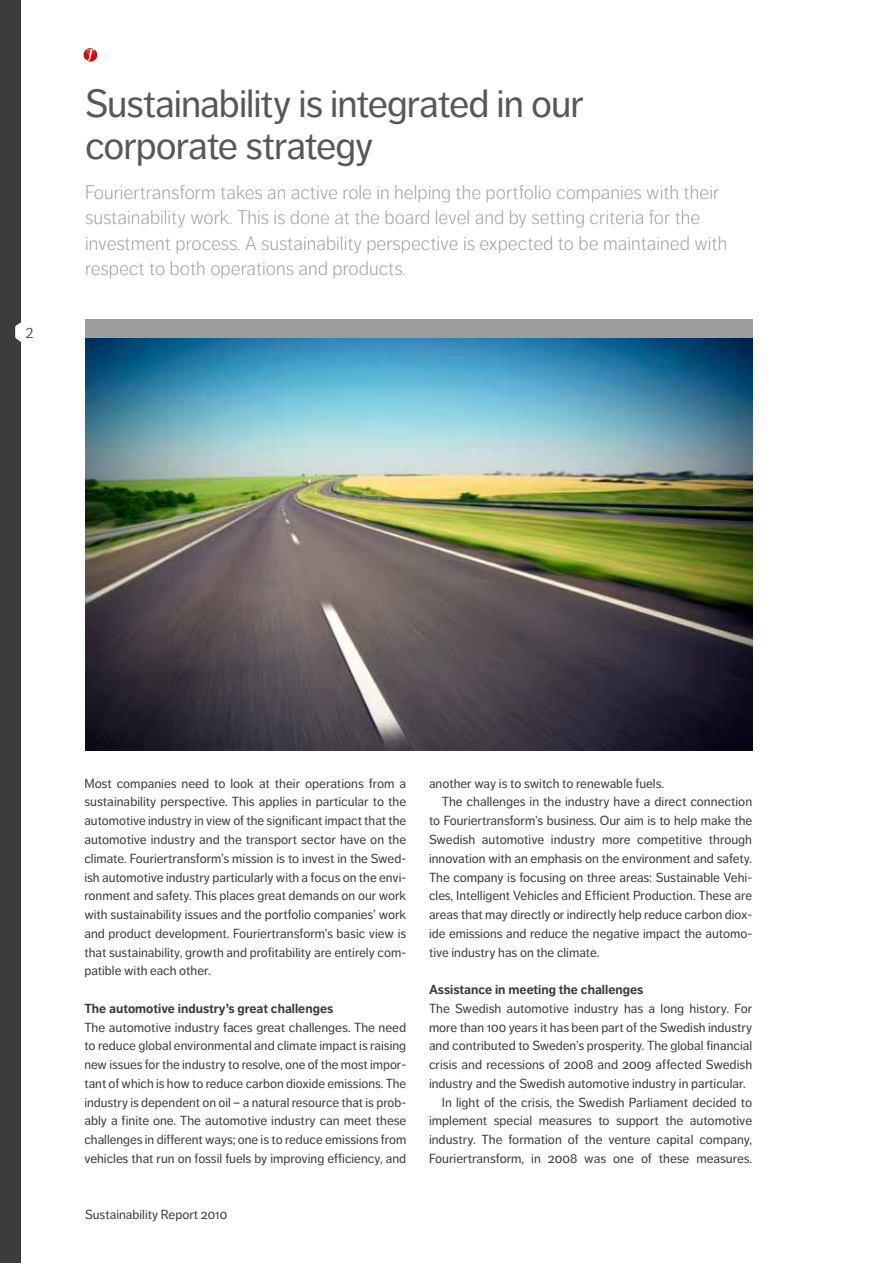
<style>
.page{position:relative;width:893px;height:1263px;background:#fff}
.page>*{position:absolute;margin:0;border:0;box-sizing:border-box;transform-origin:0 0}
.t1{font:39px/42px "Dagny OT";letter-spacing:-.025em;color:#575756}
.t2{font:300 19.5px/25.5px "Dagny OT";color:#9d9d9d}
.t3{font:15px "Dagny OT";color:#575756}
.t4{font:13.05px/18.8px "Dagny OT";color:#3b3b3a;text-align:justify}
.t5{font:700 13.05px "Dagny OT";color:#3b3b3a}
</style>
<div class="page">
<svg style="left:84px;top:48px;width:13px;height:14px"></svg>
<div style="left:0;top:0;width:21px;height:1263px;background:#3c3c3c"></div>
<svg style="left:15px;top:322px;width:6px;height:20px"></svg>
<img style="left:85px;top:338px;width:668px;height:412px">
<div style="left:85px;top:319px;width:668px;height:19px;background:#9d9d9d"></div>
<p class="t3" style="left:26px;top:324px;width:9px">2</p>
<h1 class="t1" style="left:85px;top:82px;width:500px">Sustainability is integrated in our corporate strategy</h1>
<p class="t2" style="left:85px;top:180px;width:644px">Fouriertransform takes an active role in helping the portfolio companies with their sustainability work. This is done at the board level and by setting criteria for the investment process. A sustainability perspective is expected to be maintained with respect to both operations and products.</p>
<p class="t4" style="left:84px;top:774px;width:323px">Most companies need to look at their operations from a sustainability perspective. This applies in particular to the automotive industry in view of the significant impact that the automotive industry and the transport sector have on the climate. Fouriertransform’s mission is to invest in the Swed&shy;ish automotive industry particularly with a focus on the envi&shy;ronment and safety. This places great demands on our work with sustainability issues and the portfolio companies’ work and product development. Fouriertransform’s basic view is that sustainability, growth and profitability are entirely com&shy;patible with each other.</p>
<p class="t5" style="left:84px;top:1000px;width:250px">The automotive industry’s great challenges</p>
<p class="t4" style="left:84px;top:1018px;width:323px">The automotive industry faces great challenges. The need to reduce global environmental and climate impact is raising new issues for the industry to resolve, one of the most impor&shy;tant of which is how to reduce carbon dioxide emissions. The industry is dependent on oil – a natural resource that is prob&shy;ably a finite one. The automotive industry can meet these challenges in different ways; one is to reduce emissions from vehicles that run on fossil fuels by improving efficiency, and</p>
<p class="t4" style="left:85px;top:1205px;width:144px">Sustainability Report 2010</p>
<p class="t4" style="left:429px;top:774px;width:237px">another way is to switch to renewable fuels.</p>
<p class="t4" style="left:442px;top:793px;width:312px">The challenges in the industry have a direct connection</p>
<p class="t4" style="left:429px;top:811px;width:325px">to Fouriertransform’s business. Our aim is to help make the</p>
<p class="t4" style="left:429px;top:830px;width:325px">Swedish automotive industry more competitive through</p>
<p class="t4" style="left:429px;top:849px;width:325px">innovation with an emphasis on the environment and safety.</p>
<p class="t4" style="left:429px;top:868px;width:325px">The company is focusing on three areas: Sustainable Vehi-</p>
<p class="t4" style="left:429px;top:886px;width:325px">cles, Intelligent Vehicles and Efficient Production. These are</p>
<p class="t4" style="left:429px;top:905px;width:325px">areas that may directly or indirectly help reduce carbon diox-</p>
<p class="t4" style="left:429px;top:924px;width:325px">ide emissions and reduce the negative impact the automo-</p>
<p class="t4" style="left:429px;top:943px;width:172px">tive industry has on the climate.</p>
<p class="t5" style="left:429px;top:982px;width:216px">Assistance in meeting the challenges</p>
<p class="t4" style="left:429px;top:999px;width:325px">The Swedish automotive industry has a long history. For</p>
<p class="t4" style="left:429px;top:1018px;width:325px">more than 100 years it has been part of the Swedish industry</p>
<p class="t4" style="left:429px;top:1036px;width:325px">and contributed to Sweden’s prosperity. The global financial</p>
<p class="t4" style="left:429px;top:1055px;width:325px">crisis and recessions of 2008 and 2009 affected Swedish</p>
<p class="t4" style="left:429px;top:1074px;width:318px">industry and the Swedish automotive industry in particular.</p>
<p class="t4" style="left:442px;top:1093px;width:312px">In light of the crisis, the Swedish Parliament decided to</p>
<p class="t4" style="left:429px;top:1111px;width:325px">implement special measures to support the automotive</p>
<p class="t4" style="left:429px;top:1130px;width:325px">industry. The formation of the venture capital company,</p>
<p class="t4" style="left:429px;top:1149px;width:325px">Fouriertransform, in 2008 was one of these measures.</p>
</div>
